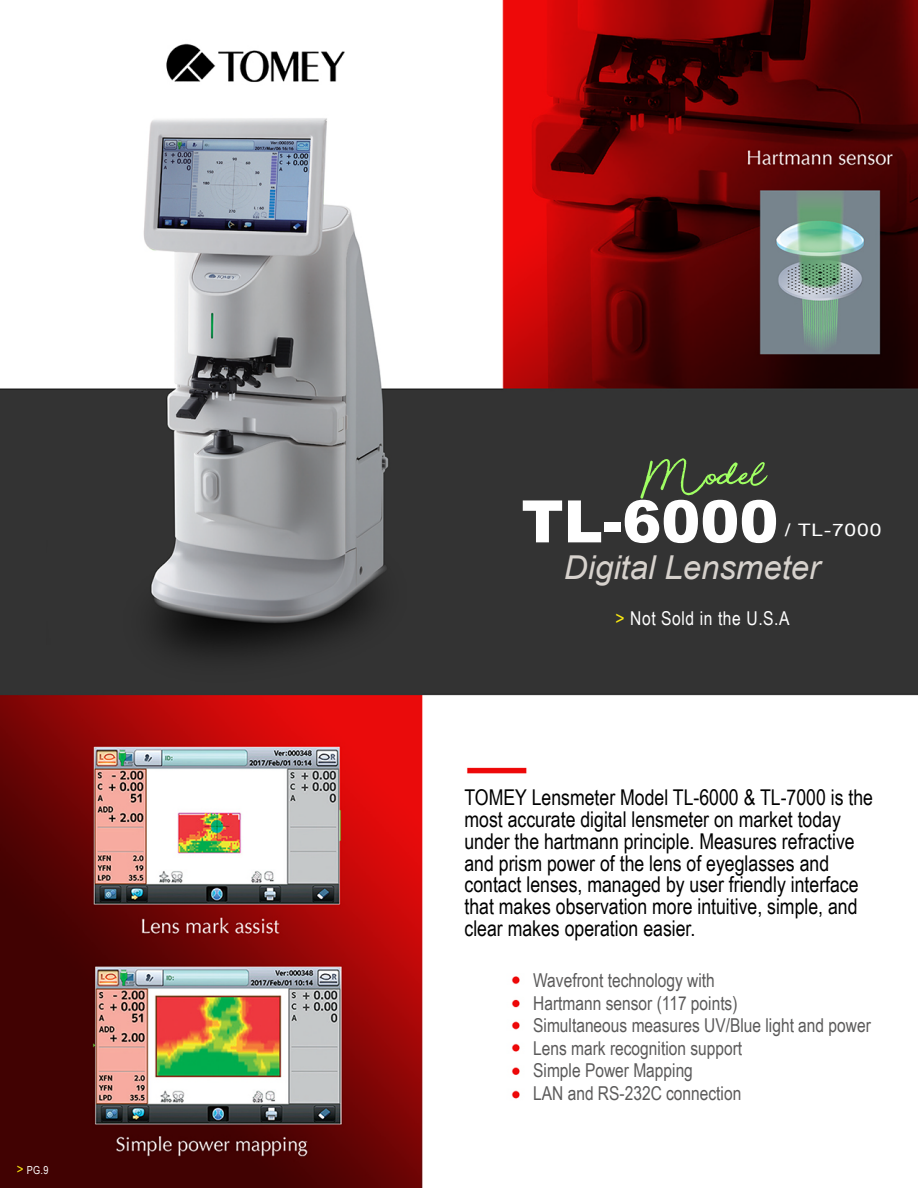
<style>
.page{position:relative;width:918px;height:1188px;background:#fff}
.page>*{position:absolute;margin:0;border:0;box-sizing:border-box;transform-origin:0 0}
.t1{font:59.1px "Beauty";color:#a0ff63}
.t2{font:900 58.5px "Arial";color:#fff}
.t3{font:italic 33px "Arial";color:#d7d2cd}
.t4{font:21.75px/21.8px "Arial Narrow";color:#000}
.t5{font:19.05px/22.5px "Arial Narrow";color:#5b5a5a}
.t6{font:19.05px "Arial Narrow";letter-spacing:.03em;color:#fff}
.t7{font:17.25px "Arial Narrow";letter-spacing:.03em;color:#fff;scale:1.51 1}
.t8{font:11.1px "Arial Narrow";color:#fff}
.s1{font-size:14.1px;color:#f9e811}
.s2{color:#f9e811}
</style>
<div class="page">
<img style="left:0;top:0;width:918px;height:1188px">
<p class="t8" style="left:17px;top:1162px;width:33px"><span class="s1">&gt;</span> PG.9</p>
<h1 class="t1" style="left:641px;top:452px;width:136px">Model:</h1>
<h2 class="t2" style="left:521px;top:479px;width:259px">TL-6000</h2>
<h3 class="t3" style="left:564px;top:546px;width:258px">Digital Lensmeter</h3>
<p class="t7" style="left:785px;top:517px;width:66px">/ TL-7000</p>
<p class="t6" style="left:616px;top:604px;width:176px"><span class="s2">&gt;</span> Not Sold in the U.S.A</p>
<p class="t4" style="left:464px;top:786px;width:410px">TOMEY Lensmeter Model TL-6000 &amp; TL-7000 is the most accurate digital lensmeter on market today under the hartmann principle. Measures refractive and prism power of the lens of eyeglasses and contact lenses, managed by user friendly interface that makes observation more intuitive, simple, and clear makes operation easier.</p>
<p class="t5" style="left:533px;top:968px;width:339px">Wavefront technology with<br>Hartmann sensor (117 points)<br>Simultaneous measures UV/Blue light and power<br>Lens mark recognition support<br>Simple Power Mapping<br>LAN and RS-232C connection</p>
</div>
